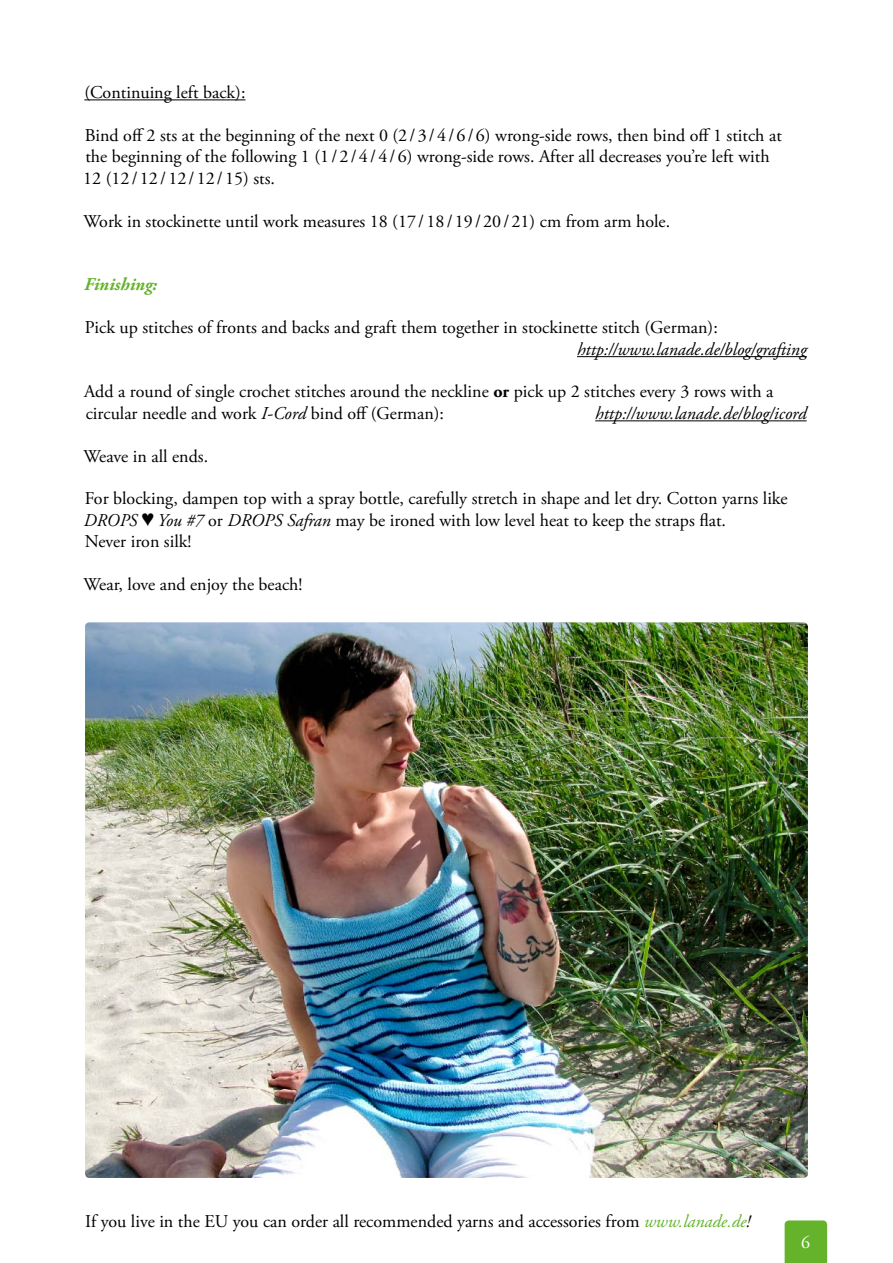
<style>
.page{position:relative;width:893px;height:1263px;background:#fff}
.page>*{position:absolute;margin:0;border:0;box-sizing:border-box;transform-origin:0 0}
.t1{font:18px/21.6px "Adobe Garamond Pro";color:#000}
.t2{font:italic 18px "Adobe Garamond Pro";color:#000}
.t3{font:italic 700 18px "Adobe Garamond Pro";color:#64b32b}
.t4{font:18px "Adobe Garamond Pro";color:#fff}
.s1{font-weight:700}
.s2{font-style:italic}
.s3{font-style:italic;color:#64b32b}
</style>
<div class="page">
<div style="left:785px;top:1220px;width:42px;height:43px;background:#64b32b"></div>
<hr style="left:84px;top:99px;width:161px;height:1px;background:#000">
<hr style="left:577px;top:356px;width:230px;height:1px;background:#000">
<hr style="left:595px;top:420px;width:212px;height:1px;background:#000">
<img style="left:85px;top:622px;width:723px;height:556px">
<p class="t1" style="left:84px;top:82px;width:163px">(Continuing left back):</p>
<p class="t1" style="left:83px;top:125px;width:700px">Bind off 2 sts at the beginning of the next 0 (2/ 3/4/ 6 /6) wrong-side rows, then bind off 1 stitch at the beginning of the following 1 (1 /2/ 4 /4 / 6) wrong-side rows. After all decreases you’re left with<br>12 (12/ 12/ 12/ 12 / 15) sts.</p>
<p class="t1" style="left:83px;top:211px;width:588px">Work in stockinette until work measures 18 (17/18/ 19 / 20/21) cm from arm hole.</p>
<p class="t3" style="left:84px;top:274px;width:75px">Finishing:</p>
<p class="t1" style="left:85px;top:317px;width:634px">Pick up stitches of fronts and backs and graft them together in stockinette stitch (German):</p>
<p class="t2" style="left:577px;top:338px;width:231px">http://www.lanade.de/blog/grafting</p>
<p class="t1" style="left:84px;top:382px;width:691px">Add a round of single crochet stitches around the neckline <span class="s1">or</span> pick up 2 stitches every 3 rows with a circular needle and work <span class="s2">I-Cord</span> bind off (German):</p>
<p class="t2" style="left:595px;top:403px;width:213px">http://www.lanade.de/blog/icord</p>
<p class="t1" style="left:83px;top:446px;width:126px">Weave in all ends.</p>
<p class="t1" style="left:84px;top:488px;width:705px">For blocking, dampen top with a spray bottle, carefully stretch in shape and let dry. Cotton yarns like<br><span class="s2">DROPS</span> ♥ <span class="s2">You #7</span> or <span class="s2">DROPS Safran</span> may be ironed with low level heat to keep the straps flat.<br>Never iron silk!</p>
<p class="t1" style="left:83px;top:574px;width:221px">Wear, love and enjoy the beach!</p>
<p class="t1" style="left:85px;top:1211px;width:667px">If you live in the EU you can order all recommended yarns and accessories from <span class="s3">www.lanade.de</span><span class="s2">!</span></p>
<p class="t4" style="left:801px;top:1232px;width:10px">6</p>
</div>
